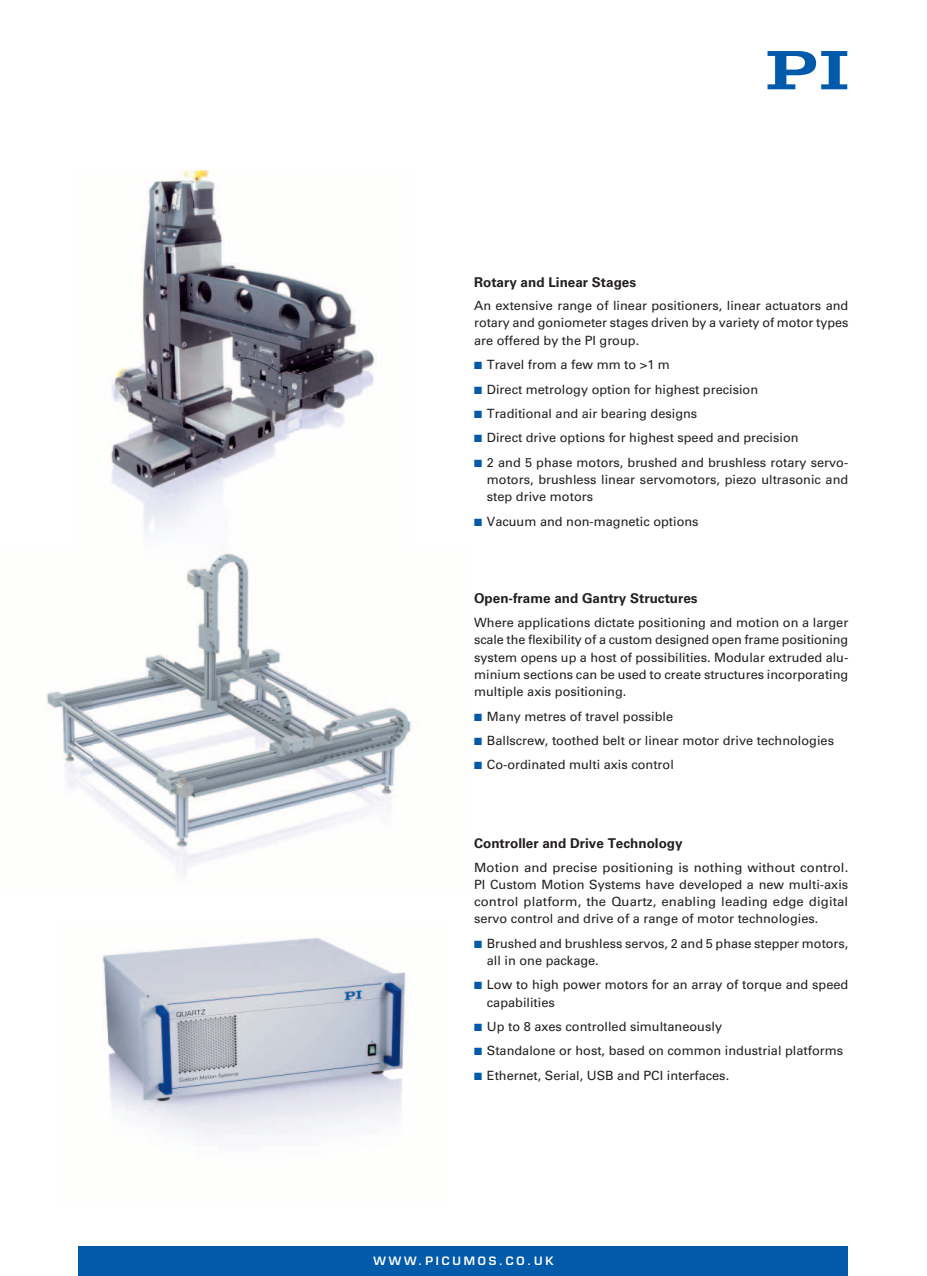
<style>
.page{position:relative;width:927px;height:1276px;background:#fff}
.page>*{position:absolute;margin:0;border:0;box-sizing:border-box;transform-origin:0 0}
.t1{font:700 13.5px "Univers LT";color:#231f20}
.t2{font:12.75px/17.2px "Univers LT";color:#231f20;text-align:justify}
.t3{font:600 11.25px "Eurostile LT";letter-spacing:.25em;color:#fff}
.s1{color:#015aaa}
</style>
<div class="page">
<div style="left:79px;top:1246px;width:769px;height:30px;background:#015aaa"></div>
<svg style="left:767px;top:51px;width:80px;height:38px"></svg>
<img style="left:102px;top:937px;width:304px;height:199px">
<img style="left:111px;top:170px;width:264px;height:428px">
<img style="left:46px;top:687px;width:47px;height:109px">
<img style="left:362px;top:549px;width:50px;height:265px">
<img style="left:93px;top:598px;width:269px;height:277px">
<p class="t1" style="left:474px;top:275px;width:164px">Rotary and Linear Stages</p>
<p class="t2" style="left:474px;top:298px;width:376px">An extensive range of linear positioners, linear actuators and rotary and goniometer stages driven by a variety of motor types are offered by the PI group.</p>
<p class="t2" style="left:474px;top:357px;width:197px"><span class="s1">■</span> Travel from a few mm to &gt;1 m</p>
<p class="t2" style="left:474px;top:381px;width:286px"><span class="s1">■</span> Direct metrology option for highest precision</p>
<p class="t2" style="left:474px;top:405px;width:225px"><span class="s1">■</span> Traditional and air bearing designs</p>
<p class="t2" style="left:474px;top:430px;width:326px"><span class="s1">■</span> Direct drive options for highest speed and precision</p>
<p class="t2" style="left:487px;top:454px;width:363px;text-indent:-13px"><span class="s1">■</span> 2 and 5 phase motors, brushed and brushless rotary servo&shy;motors, brushless linear servomotors, piezo ultrasonic and step drive motors</p>
<p class="t2" style="left:474px;top:513px;width:226px"><span class="s1">■</span> Vacuum and non-magnetic options</p>
<p class="t1" style="left:474px;top:592px;width:225px">Open-frame and Gantry Structures</p>
<p class="t2" style="left:474px;top:615px;width:376px">Where applications dictate positioning and motion on a larger scale the flexibility of a custom designed open frame positioning system opens up a host of possibilities. Modular extruded alu&shy;minium sections can be used to create structures incorporating multiple axis positioning.</p>
<p class="t2" style="left:474px;top:708px;width:201px"><span class="s1">■</span> Many metres of travel possible</p>
<p class="t2" style="left:474px;top:732px;width:361px"><span class="s1">■</span> Ballscrew, toothed belt or linear motor drive technologies</p>
<p class="t2" style="left:474px;top:757px;width:201px"><span class="s1">■</span> Co-ordinated multi axis control</p>
<p class="t1" style="left:474px;top:837px;width:210px">Controller and Drive Technology</p>
<p class="t2" style="left:474px;top:859px;width:376px">Motion and precise positioning is nothing without control.<br>PI Custom Motion Systems have developed a new multi-axis control platform, the Quartz, enabling leading edge digital servo control and drive of a range of motor technologies.</p>
<p class="t2" style="left:487px;top:935px;width:363px;text-indent:-13px"><span class="s1">■</span> Brushed and brushless servos, 2 and 5 phase stepper motors, all in one package.</p>
<p class="t2" style="left:487px;top:977px;width:363px;text-indent:-13px"><span class="s1">■</span> Low to high power motors for an array of torque and speed capabilities</p>
<p class="t2" style="left:474px;top:1018px;width:249px"><span class="s1">■</span> Up to 8 axes controlled simultaneously</p>
<p class="t2" style="left:474px;top:1043px;width:371px"><span class="s1">■</span> Standalone or host, based on common industrial platforms</p>
<p class="t2" style="left:474px;top:1067px;width:257px"><span class="s1">■</span> Ethernet, Serial, USB and PCI interfaces.</p>
<p class="t3" style="left:373px;top:1255px;width:181px">WWW.PICUMOS.CO.UK</p>
</div>
